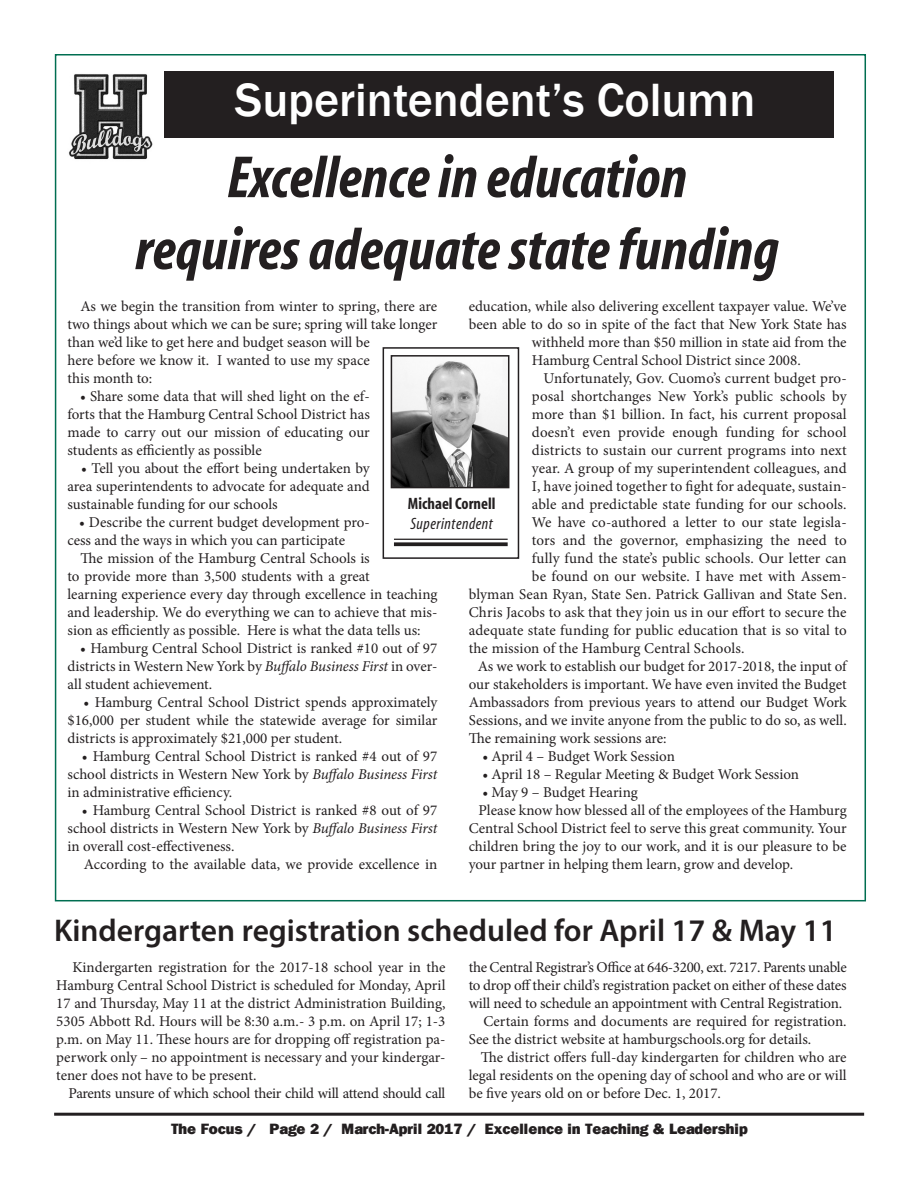
<style>
.page{position:relative;width:918px;height:1188px;background:#fff}
.page>*{position:absolute;margin:0;border:0;box-sizing:border-box;transform-origin:0 0}
.t1{font:italic 700 condensed 60px "Myriad";color:#231f20}
.t2{font:500 48px "Franklin Gothic";color:#fff}
.t3{font:600 31.5px "Myriad Pro";color:#231f20}
.t4{font:700 condensed 16.5px "Myriad";color:#231f20}
.t5{font:italic condensed 16.5px "Myriad";letter-spacing:.03em;color:#231f20}
.t6{font:15px/18px "Minion Pro";color:#231f20;text-align:justify}
.t7{font:800 15px "Frankfurt";color:#231f20}
.t8{font:15px "Minion Pro";letter-spacing:-.02em;color:#231f20}
.s1{font-style:italic}
</style>
<div class="page">
<hr style="left:54px;top:1113px;width:810px;height:3px;background:#231f20">
<img style="left:394px;top:361px;width:112px;height:124px">
<div style="left:391px;top:355px;width:118px;height:133px;border:2px solid #231f20"></div>
<div style="left:383px;top:347px;width:136px;height:212px;border:2px solid #231f20"></div>
<hr style="left:394px;top:539px;width:114px;height:1px;background:#231f20">
<svg style="left:394px;top:542px;width:114px;height:4px"></svg>
<div style="left:164px;top:71px;width:670px;height:67px;background:#231f20"></div>
<img style="left:69px;top:74px;width:84px;height:86px">
<p class="t2" style="left:235px;top:70px;width:522px">Superintendent’s Column</p>
<p class="t1" style="left:227px;top:147px;width:462px">Excellence in education</p>
<p class="t1" style="left:135px;top:219px;width:645px">requires adequate state funding</p>
<p class="t6" style="left:68px;top:297px;width:371px;text-align:left;text-indent:13px">As we begin the transition from winter to spring, there are two things about which we can be sure; spring will take longer than we’d like to get here and budget season will be<br>here before we know it. I wanted to use my space<br>this month to:</p>
<p class="t6" style="left:68px;top:387px;width:304px;text-indent:13px">• Share some data that will shed light on the ef&shy;forts that the Hamburg Central School District has made to carry out our mission of educating our students as efficiently as possible</p>
<p class="t6" style="left:68px;top:459px;width:304px;text-indent:14px">• Tell you about the effort being undertaken by area superintendents to advocate for adequate and sustainable funding for our schools</p>
<p class="t6" style="left:68px;top:513px;width:304px;text-indent:12px">• Describe the current budget development pro&shy;cess and the ways in which you can participate</p>
<p class="t6" style="left:68px;top:549px;width:371px;text-align:left;text-indent:13px">The mission of the Hamburg Central Schools is<br>to provide more than 3,500 students with a great<br>learning experience every day through excellence in teaching and leadership. We do everything we can to achieve that mis&shy;sion as efficiently as possible. Here is what the data tells us:</p>
<p class="t6" style="left:68px;top:639px;width:371px;text-indent:13px">• Hamburg Central School District is ranked #10 out of 97 districts in Western New York by <span class="s1">Buffalo Business First</span> in over&shy;all student achievement.</p>
<p class="t6" style="left:68px;top:693px;width:371px;text-indent:16px">• Hamburg Central School District spends approximately $16,000 per student while the statewide average for similar districts is approximately $21,000 per student.</p>
<p class="t6" style="left:68px;top:747px;width:371px;text-indent:14px">• Hamburg Central School District is ranked #4 out of 97 school districts in Western New York by <span class="s1">Buffalo Business First </span>in administrative efficiency.</p>
<p class="t6" style="left:68px;top:801px;width:371px;text-indent:14px">• Hamburg Central School District is ranked #8 out of 97 school districts in Western New York by <span class="s1">Buffalo Business First </span>in overall cost-effectiveness.</p>
<p class="t6" style="left:84px;top:855px;width:355px">According to the available data, we provide excellence in</p>
<p class="t6" style="left:469px;top:297px;width:379px">education, while also delivering excellent taxpayer value. We’ve</p>
<p class="t6" style="left:469px;top:315px;width:379px">been able to do so in spite of the fact that New York State has</p>
<p class="t6" style="left:532px;top:333px;width:316px">withheld more than $50 million in state aid from the</p>
<p class="t6" style="left:532px;top:351px;width:270px">Hamburg Central School District since 2008.</p>
<p class="t6" style="left:544px;top:369px;width:305px">Unfortunately, Gov. Cuomo’s current budget pro-</p>
<p class="t6" style="left:532px;top:387px;width:316px">posal shortchanges New York’s public schools by</p>
<p class="t6" style="left:532px;top:405px;width:316px">more than $1 billion. In fact, his current proposal</p>
<p class="t6" style="left:532px;top:423px;width:316px">doesn’t even provide enough funding for school</p>
<p class="t6" style="left:532px;top:441px;width:316px">districts to sustain our current programs into next</p>
<p class="t6" style="left:532px;top:459px;width:316px">year. A group of my superintendent colleagues, and</p>
<p class="t6" style="left:532px;top:477px;width:316px">I, have joined together to fight for adequate, sustain-</p>
<p class="t6" style="left:532px;top:495px;width:316px">able and predictable state funding for our schools.</p>
<p class="t6" style="left:532px;top:513px;width:316px">We have co-authored a letter to our state legisla-</p>
<p class="t6" style="left:532px;top:531px;width:316px">tors and the governor, emphasizing the need to</p>
<p class="t6" style="left:532px;top:549px;width:316px">fully fund the state’s public schools. Our letter can</p>
<p class="t6" style="left:532px;top:567px;width:316px">be found on our website. I have met with Assem-</p>
<p class="t6" style="left:469px;top:585px;width:380px">blyman Sean Ryan, State Sen. Patrick Gallivan and State Sen.</p>
<p class="t6" style="left:469px;top:603px;width:379px">Chris Jacobs to ask that they join us in our effort to secure the</p>
<p class="t6" style="left:469px;top:621px;width:380px">adequate state funding for public education that is so vital to</p>
<p class="t6" style="left:469px;top:639px;width:277px">the mission of the Hamburg Central Schools.</p>
<p class="t6" style="left:469px;top:657px;width:380px;text-indent:9px">As we work to establish our budget for 2017-2018, the input of our stakeholders is important. We have even invited the Budget Ambassadors from previous years to attend our Budget Work Sessions, and we invite anyone from the public to do so, as well.<br>The remaining work sessions are:</p>
<p class="t6" style="left:482px;top:747px;width:194px">• April 4 – Budget Work Session</p>
<p class="t6" style="left:482px;top:765px;width:318px">• April 18 – Regular Meeting &amp; Budget Work Session</p>
<p class="t6" style="left:482px;top:783px;width:157px">• May 9 – Budget Hearing</p>
<p class="t6" style="left:469px;top:801px;width:380px;text-indent:10px">Please know how blessed all of the employees of the Hamburg Central School District feel to serve this great community. Your children bring the joy to our work, and it is our pleasure to be your partner in helping them learn, grow and develop.</p>
<p class="t4" style="left:408px;top:495px;width:89px">Michael Cornell</p>
<p class="t5" style="left:411px;top:515px;width:84px">Superintendent</p>
<p class="t3" style="left:54px;top:911px;width:784px">Kindergarten registration scheduled for April 17 &amp; May 11</p>
<p class="t6" style="left:56px;top:958px;width:391px;text-indent:16px">Kindergarten registration for the 2017-18 school year in the Hamburg Central School District is scheduled for Monday, April 17 and Thursday, May 11 at the district Administration Building, 5305 Abbott Rd. Hours will be 8:30 a.m.- 3 p.m. on April 17; 1-3 p.m. on May 11. These hours are for dropping off registration pa&shy;perwork only – no appointment is necessary and your kindergar&shy;tener does not have to be present.</p>
<p class="t8" style="left:69px;top:1083px;width:378px">Parents unsure of which school their child will attend should call</p>
<p class="t6" style="left:469px;top:958px;width:380px">the Central Registrar’s Office at 646-3200, ext. 7217. Parents unable to drop off their child’s registration packet on either of these dates will need to schedule an appointment with Central Registration.</p>
<p class="t6" style="left:469px;top:1012px;width:379px;text-indent:15px">Certain forms and documents are required for registration.<br>See the district website at hamburgschools.org for details.</p>
<p class="t6" style="left:469px;top:1048px;width:379px;text-indent:12px">The district offers full-day kindergarten for children who are legal residents on the opening day of school and who are or will be five years old on or before Dec. 1, 2017.</p>
<p class="t7" style="left:171px;top:1120px;width:578px">The Focus / Page 2 / March-April 2017 / Excellence in Teaching &amp; Leadership</p>
</div>
